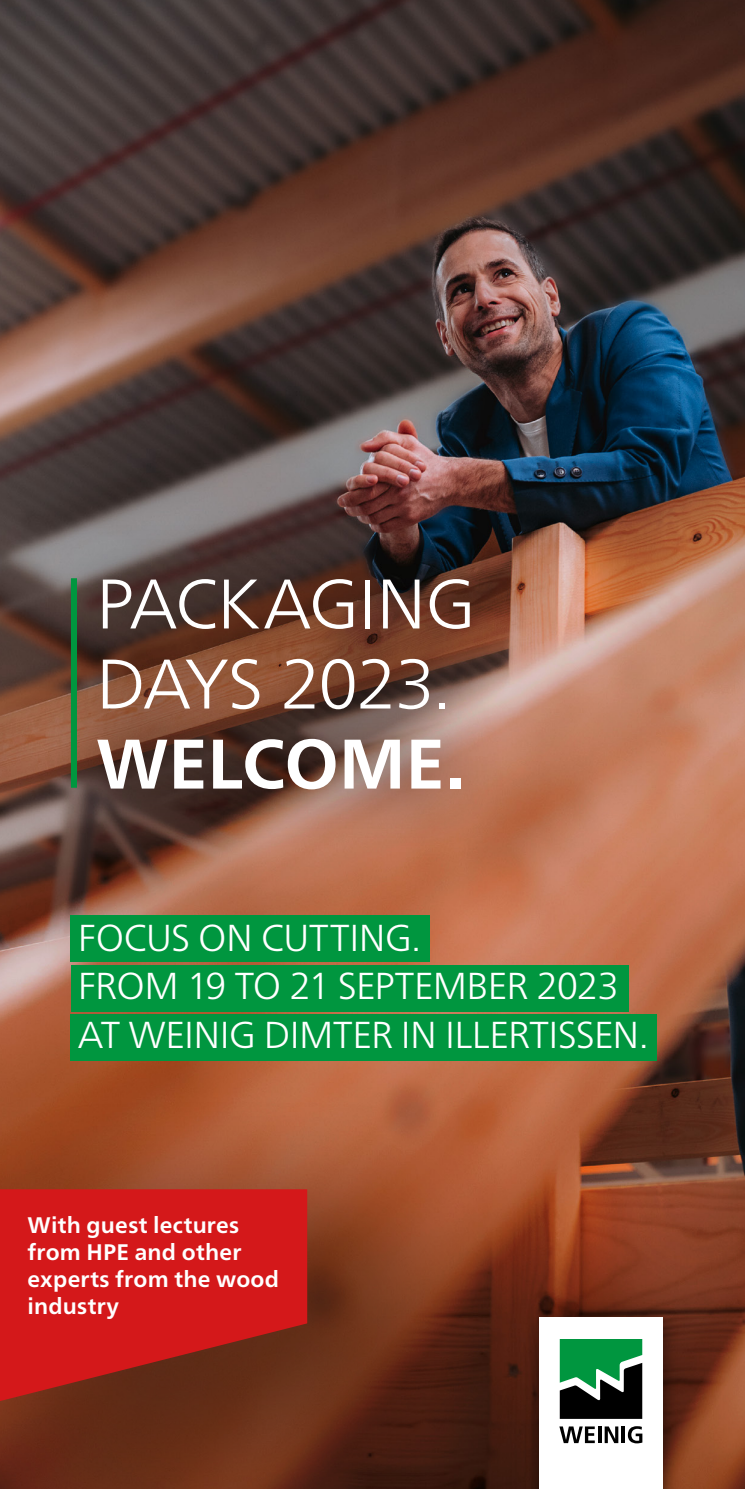
<style>
.page{position:relative;width:745px;height:1489px;background:#fff}
.page>*{position:absolute;margin:0;border:0;box-sizing:border-box;transform-origin:0 0}
.t1{font:300 70px/80px "Frutiger Neue LT Pro";letter-spacing:-.02em;color:#fff}
.t2{font:700 70px "Frutiger Neue LT Pro";letter-spacing:-.005em;color:#fff}
.t3{font:300 37.5px/48.5px "Frutiger Neue LT Pro";letter-spacing:-.015em;color:#fff}
.t4{font:700 22.5px/27px "Frutiger Neue LT Pro";letter-spacing:.01em;color:#fff}
</style>
<div class="page">
<img style="left:0;top:0;width:744px;height:1488px">
<div style="left:522px;top:1301px;width:157px;height:187px;background:#000;opacity:.5"></div>
<div style="left:539px;top:1317px;width:123px;height:171px;background:#fff"></div>
<svg style="left:559px;top:1426px;width:35px;height:16px"></svg>
<svg style="left:598px;top:1426px;width:3px;height:16px"></svg>
<svg style="left:604px;top:1426px;width:14px;height:16px"></svg>
<hr style="left:621px;top:1426px;width:3px;height:16px;background:#000">
<svg style="left:627px;top:1426px;width:15px;height:17px"></svg>
<svg style="left:559px;top:1339px;width:82px;height:79px;background:#24653f"></svg>
<div style="left:0;top:1092px;width:531px;height:396px;background:#000;opacity:.4"></div>
<svg style="left:0;top:1189px;width:307px;height:211px;background:#bf1b19"></svg>
<div style="left:71px;top:914px;width:358px;height:47px;background:#00963f"></div>
<div style="left:71px;top:964px;width:557px;height:47px;background:#00963f"></div>
<div style="left:71px;top:1014px;width:585px;height:47px;background:#00963f"></div>
<div style="left:39px;top:518px;width:491px;height:332px;background:#000;opacity:.75"></div>
<div style="left:71px;top:578px;width:6px;height:209px;background:#00963f"></div>
<h1 class="t1" style="left:96px;top:563px;width:381px">PACKAGING<br>DAYS 2023.</h1>
<h1 class="t2" style="left:96px;top:722px;width:369px">WELCOME.</h1>
<p class="t3" style="left:78px;top:913px;width:571px">FOCUS ON CUTTING.<br>FROM 19 TO 21 SEPTEMBER 2023<br>AT WEINIG DIMTER IN ILLERTISSEN.</p>
<p class="t4" style="left:27px;top:1211px;width:253px">With guest lectures from HPE and other experts from the wood industry</p>
</div>
